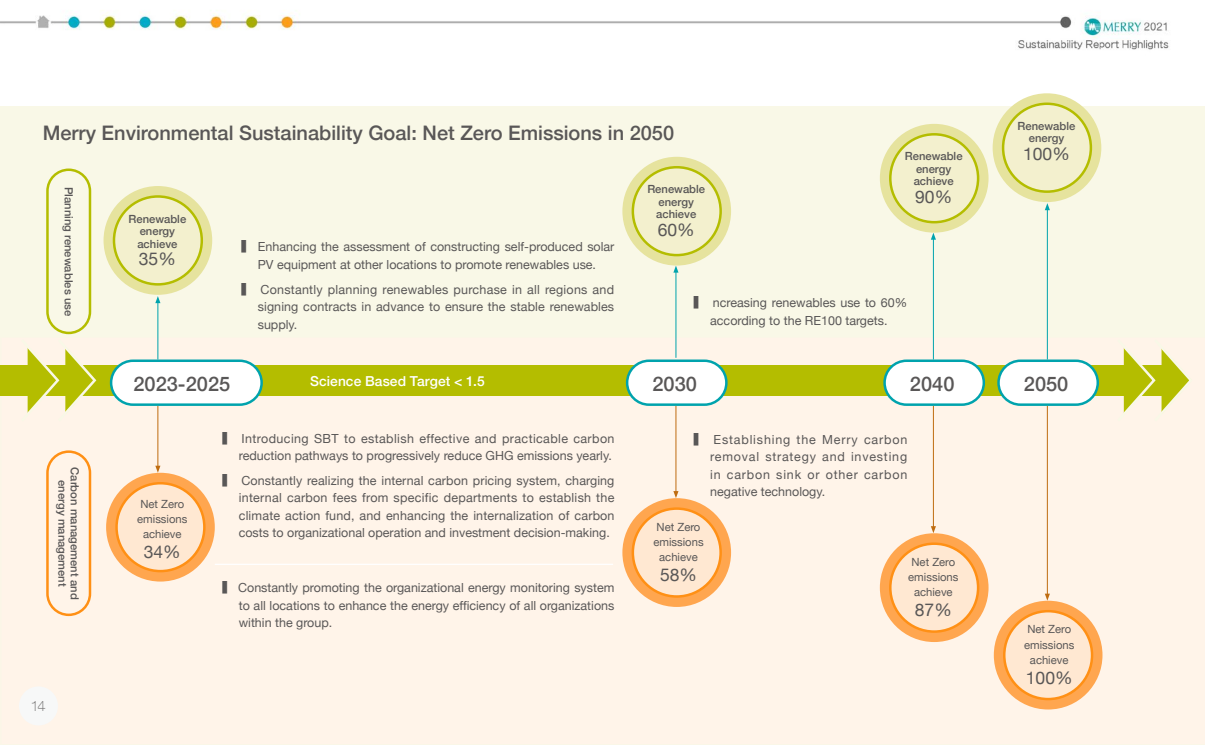
<style>
.page{position:relative;width:1205px;height:745px;background:#fff}
.page>*{position:absolute;margin:0;border:0;box-sizing:border-box;transform-origin:0 0}
.t1{font:500 20px "Helvetica Neue";color:#595757}
.t2{font:17.5px "Helvetica Neue";color:#595757}
.t3{font:500 13.75px "Helvetica Neue";letter-spacing:.01em;color:#fff}
.t4{font:12.5px/17.5px "Helvetica Neue";color:#595757;text-align:justify}
.t5{font:300 12.5px "AR New Hei B5";color:#727171}
.t6{font:500 11.25px/12.5px "Helvetica Neue";color:#595757;text-align:center}
.t7{font:11.25px/15px "Helvetica Neue";color:#595757;text-align:center}
.s1{font-family:"AR New Hei B5";font-weight:300}
</style>
<div class="page">
<img style="left:0;top:10px;width:1169px;height:734px">
<div style="left:0;top:106px;width:1205px;height:274px;background:#f9f8e7"></div>
<div style="left:104px;top:186px;width:108px;height:108px;background:#e6e39e;border-radius:50%"></div>
<div style="left:114px;top:196px;width:88px;height:88px;background:#f3f0ce;border-radius:50%"></div>
<div style="left:113px;top:195px;width:90px;height:90px;border:2px solid #b4bd00;border-radius:50%"></div>
<div style="left:1px;top:336px;width:1204px;height:408px;background:#fff4e9"></div>
<div style="left:1px;top:365px;width:1166px;height:30px;background:#b4bd00"></div>
<div style="left:111px;top:360px;width:151px;height:44px;background:#fff;border-radius:22px"></div>
<div style="left:110px;top:359px;width:153px;height:46px;border:2px solid #00a3ad;border-radius:22px"></div>
<div style="left:627px;top:360px;width:99px;height:44px;background:#fff;border-radius:22px"></div>
<div style="left:626px;top:359px;width:101px;height:46px;border:2px solid #00a3ad;border-radius:22px"></div>
<div style="left:884px;top:360px;width:100px;height:44px;background:#fff;border-radius:22px"></div>
<div style="left:883px;top:359px;width:102px;height:46px;border:2px solid #00a3ad;border-radius:22px"></div>
<div style="left:998px;top:360px;width:100px;height:44px;background:#fff;border-radius:22px"></div>
<div style="left:997px;top:359px;width:102px;height:46px;border:2px solid #00a3ad;border-radius:22px"></div>
<svg style="left:18px;top:336px;width:80px;height:88px"></svg>
<svg style="left:1114px;top:336px;width:80px;height:88px"></svg>
<hr style="left:157px;top:301px;width:1px;height:58px;background:#00a3ad">
<svg style="left:155px;top:296px;width:5px;height:7px"></svg>
<hr style="left:675px;top:270px;width:1px;height:87px;background:#00a3ad">
<svg style="left:673px;top:265px;width:5px;height:7px"></svg>
<hr style="left:933px;top:237px;width:1px;height:122px;background:#00a3ad">
<svg style="left:931px;top:232px;width:5px;height:7px"></svg>
<hr style="left:1047px;top:208px;width:1px;height:151px;background:#00a3ad">
<svg style="left:1045px;top:203px;width:5px;height:7px"></svg>
<hr style="left:157px;top:405px;width:1px;height:62px;background:#bf6c10">
<svg style="left:155px;top:465px;width:5px;height:7px"></svg>
<hr style="left:675px;top:405px;width:1px;height:88px;background:#bf6c10">
<svg style="left:673px;top:490px;width:5px;height:8px"></svg>
<hr style="left:933px;top:405px;width:1px;height:123px;background:#bf6c10">
<svg style="left:931px;top:526px;width:5px;height:7px"></svg>
<hr style="left:1047px;top:405px;width:1px;height:190px;background:#bf6c10">
<svg style="left:1045px;top:593px;width:5px;height:7px"></svg>
<svg style="left:106px;top:472px;width:109px;height:109px;background:#fea64e"></svg>
<div style="left:117px;top:483px;width:87px;height:87px;background:#ffe8d2;border-radius:50%"></div>
<div style="left:115px;top:481px;width:91px;height:91px;border:2px solid #ff9015;border-radius:50%"></div>
<div style="left:622px;top:498px;width:109px;height:108px;background:#ffa64f;border-radius:50%"></div>
<div style="left:633px;top:508px;width:87px;height:88px;background:#ffe8d2;border-radius:50%"></div>
<div style="left:631px;top:507px;width:91px;height:90px;border:2px solid #ff9015;border-radius:50%"></div>
<div style="left:880px;top:533px;width:108px;height:108px;background:#ffa64f;border-radius:50%"></div>
<div style="left:890px;top:543px;width:88px;height:88px;background:#ffe8d2;border-radius:50%"></div>
<div style="left:889px;top:542px;width:90px;height:90px;border:2px solid #ff9015;border-radius:50%"></div>
<div style="left:994px;top:600px;width:108px;height:109px;background:#ffa64f;border-radius:50%"></div>
<div style="left:1004px;top:610px;width:88px;height:88px;background:#ffe8d2;border-radius:50%"></div>
<div style="left:1003px;top:609px;width:90px;height:90px;border:2px solid #ff9015;border-radius:50%"></div>
<hr style="left:215px;top:563px;width:398px;height:1px;background:#fff">
<div style="left:19px;top:686px;width:39px;height:39px;background:#f7f8f8;border-radius:50%"></div>
<div style="left:46px;top:168px;width:45px;height:166px;border:2px solid #b4bd00;border-radius:21px"></div>
<div style="left:46px;top:450px;width:45px;height:165px;border:2px solid #ff9015;border-radius:21px"></div>
<div style="left:622px;top:157px;width:109px;height:108px;background:#e6e39e;border-radius:50%"></div>
<div style="left:633px;top:167px;width:87px;height:88px;background:#f3f0ce;border-radius:50%"></div>
<div style="left:631px;top:166px;width:91px;height:90px;border:2px solid #b4bd00;border-radius:50%"></div>
<div style="left:880px;top:124px;width:108px;height:108px;background:#e6e39e;border-radius:50%"></div>
<div style="left:890px;top:134px;width:88px;height:88px;background:#f3f0ce;border-radius:50%"></div>
<div style="left:889px;top:133px;width:90px;height:90px;border:2px solid #b4bd00;border-radius:50%"></div>
<svg style="left:992px;top:93px;width:109px;height:109px;background:#e2e093"></svg>
<div style="left:1003px;top:104px;width:88px;height:87px;background:#f3f0ce;border-radius:50%"></div>
<div style="left:1002px;top:102px;width:90px;height:91px;border:2px solid #b4bd00;border-radius:50%"></div>
<h1 class="t1" style="left:43px;top:117px;width:633px">Merry Environmental Sustainability Goal: Net Zero Emissions in 2050</h1>
<p class="t6" style="left:76px;top:186px;width:131px;rotate:90deg">Planning renewables use</p>
<p class="t6" style="left:129px;top:211px;width:59px">Renewable energy achieve</p>
<h2 class="t2" style="left:139px;top:246px;width:38px">35%</h2>
<p class="t4" style="left:241px;top:239px;width:374px;text-align:center"><span class="s1">▍</span> Enhancing the assessment of constructing self-produced solar<br>PV equipment at other locations to promote renewables use.</p>
<p class="t4" style="left:258px;top:281px;width:358px;text-indent:-16px"><span class="s1">▍</span> Constantly planning renewables purchase in all regions and signing contracts in advance to ensure the stable renewables supply.</p>
<p class="t6" style="left:647px;top:182px;width:59px">Renewable energy achieve</p>
<h2 class="t2" style="left:658px;top:217px;width:38px">60%</h2>
<p class="t6" style="left:905px;top:149px;width:59px">Renewable energy achieve</p>
<h2 class="t2" style="left:915px;top:184px;width:38px">90%</h2>
<p class="t4" style="left:694px;top:294px;width:215px;text-align:center"><span class="s1">▍</span> ncreasing renewables use to 60% according to the RE100 targets.</p>
<p class="t6" style="left:1017px;top:119px;width:59px">Renewable energy</p>
<h2 class="t2" style="left:1023px;top:141px;width:48px">100%</h2>
<p class="t6" style="left:82px;top:467px;width:134px;rotate:90deg">Carbon management and energy management</p>
<p class="t5" style="left:31px;top:699px;width:16px">14</p>
<h1 class="t1" style="left:133px;top:367px;width:98px">2023-2025</h1>
<p class="t3" style="left:310px;top:369px;width:176px">Science Based Target &lt; 1.5</p>
<h1 class="t1" style="left:652px;top:367px;width:46px">2030</h1>
<h1 class="t1" style="left:910px;top:367px;width:46px">2040</h1>
<h1 class="t1" style="left:1024px;top:367px;width:46px">2050</h1>
<p class="t7" style="left:137px;top:496px;width:52px">Net Zero emissions achieve</p>
<h2 class="t2" style="left:144px;top:539px;width:38px">34%</h2>
<p class="t4" style="left:222px;top:430px;width:393px;text-align:right"><span class="s1">▍</span> Introducing SBT to establish effective and practicable carbon reduction pathways to progressively reduce GHG emissions yearly.</p>
<p class="t4" style="left:239px;top:472px;width:377px;text-indent:-16px"><span class="s1">▍</span> Constantly realizing the internal carbon pricing system, charging internal carbon fees from specific departments to establish the climate action fund, and enhancing the internalization of carbon costs to organizational operation and investment decision-making.</p>
<p class="t4" style="left:239px;top:579px;width:377px;text-indent:-16px"><span class="s1">▍</span> Constantly promoting the organizational energy monitoring system to all locations to enhance the energy efficiency of all organizations within the group.</p>
<p class="t4" style="left:710px;top:431px;width:199px;text-indent:-16px"><span class="s1">▍</span> Establishing the Merry carbon removal strategy and investing in carbon sink or other carbon negative technology.</p>
<p class="t7" style="left:653px;top:519px;width:52px">Net Zero emissions achieve</p>
<h2 class="t2" style="left:660px;top:562px;width:38px">58%</h2>
<p class="t7" style="left:908px;top:554px;width:52px">Net Zero emissions achieve</p>
<h2 class="t2" style="left:915px;top:597px;width:38px">87%</h2>
<p class="t7" style="left:1024px;top:622px;width:52px">Net Zero emissions achieve</p>
<h2 class="t2" style="left:1026px;top:664px;width:48px">100%</h2>
</div>
